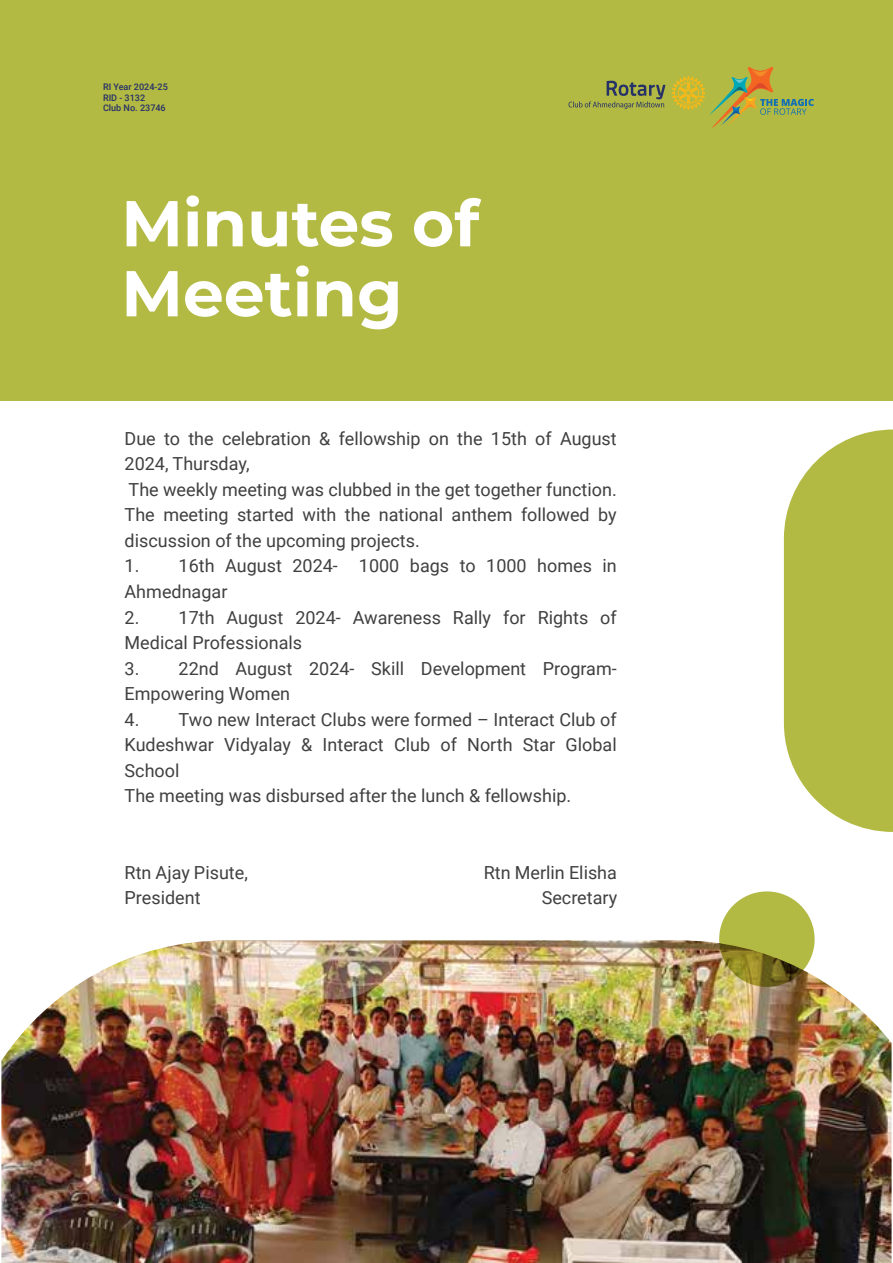
<style>
.page{position:relative;width:893px;height:1263px;background:#fff}
.page>*{position:absolute;margin:0;border:0;box-sizing:border-box;transform-origin:0 0}
.t1{font:700 64.65px/70.1px "Montserrat";color:#fff}
.t2{font:18px/25.5px "Roboto";color:#404041}
.t3{font:500 9px/10.9px "Roboto";color:#253068}
</style>
<div class="page">
<div style="left:0;top:0;width:893px;height:400px;background:#b3ba43"></div>
<svg style="left:784px;top:429px;width:109px;height:403px;background:#bcc259"></svg>
<img style="left:1px;top:940px;width:891px;height:323px">
<svg style="left:568px;top:81px;width:97px;height:28px"></svg>
<svg style="left:672px;top:67px;width:142px;height:61px"></svg>
<img style="left:266px;top:863px;width:137px;height:136px;border-radius:50%">
<svg style="left:719px;top:891px;width:96px;height:96px;background:#a3a43a"></svg>
<p class="t3" style="left:103px;top:81px;width:66px">RI Year 2024-25<br>RID - 3132<br>Club No. 23746</p>
<h1 class="t1" style="left:121px;top:185px;width:360px">Minutes of<br>Meeting</h1>
<p class="t2" style="left:125px;top:425px;width:494px">Due to the celebration &amp; fellowship on the 15th of August 2024, Thursday,<br>The weekly meeting was clubbed in the get together function.<br>The meeting started with the national anthem followed by discussion of the upcoming projects.</p>
<p class="t2" style="left:125px;top:553px;width:494px">1. 16th August 2024- 1000 bags to 1000 homes in<br>Ahmednagar</p>
<p class="t2" style="left:125px;top:604px;width:494px">2. 17th August 2024- Awareness Rally for Rights of<br>Medical Professionals</p>
<p class="t2" style="left:125px;top:655px;width:494px">3. 22nd August 2024- Skill Development Program-<br>Empowering Women</p>
<p class="t2" style="left:125px;top:706px;width:494px">4. Two new Interact Clubs were formed – Interact Club of Kudeshwar Vidyalay &amp; Interact Club of North Star Global School<br>The meeting was disbursed after the lunch &amp; fellowship.</p>
<p class="t2" style="left:125px;top:859px;width:125px">Rtn Ajay Pisute,</p>
<p class="t2" style="left:484px;top:859px;width:135px">Rtn Merlin Elisha</p>
<p class="t2" style="left:125px;top:884px;width:77px">President</p>
<p class="t2" style="left:542px;top:884px;width:77px">Secretary</p>
</div>
